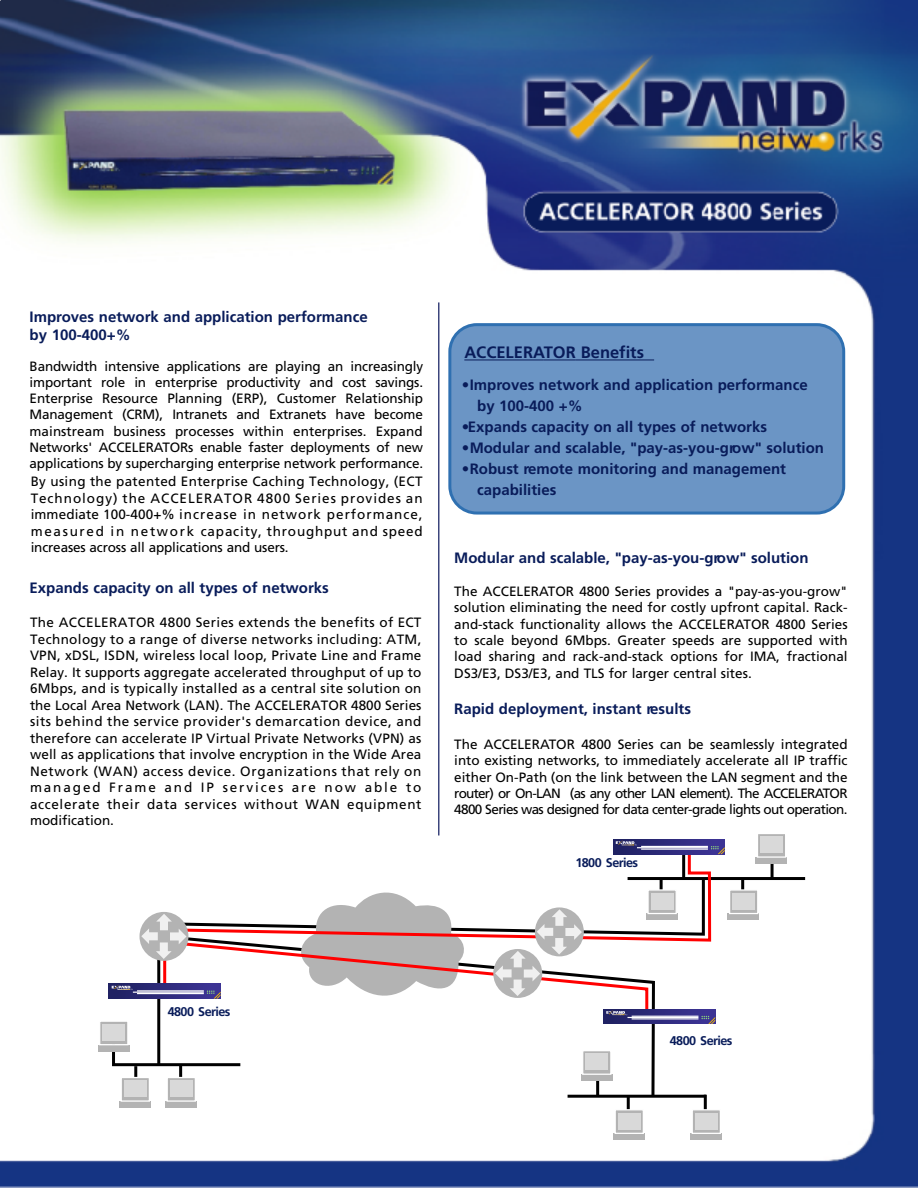
<style>
.page{position:relative;width:918px;height:1188px;background:#fff}
.page>*{position:absolute;margin:0;border:0;box-sizing:border-box;transform-origin:0 0}
.t1{font:700 16.5px "Frutiger";color:#091c5a}
.t2{font:700 15px/21px "Frutiger";color:#091c5a}
.t3{font:13.5px/16.5px "Frutiger";letter-spacing:-.01em;color:#000;text-align:justify}
.t4{font:700 12.6px "Frutiger";letter-spacing:-.045em;color:#091c5a}
</style>
<div class="page">
<img style="left:0;top:0;width:918px;height:1188px">
<div style="left:451px;top:325px;width:392px;height:187px;background:#6b95c5;border-radius:26px"></div>
<div style="left:448px;top:323px;width:397px;height:192px;border:3px solid #2f70b1;border-radius:27px"></div>
<hr style="left:464px;top:360px;width:80px;height:1px;background:#091c5a">
<hr style="left:544px;top:360px;width:32px;height:1px;background:#091c5a">
<hr style="left:576px;top:360px;width:78px;height:1px;background:#091c5a">
<hr style="left:438px;top:302px;width:2px;height:534px;background:#3c457c">
<svg style="left:163px;top:1024px;width:493px;height:74px"></svg>
<hr style="left:771px;top:856px;width:3px;height:22px;background:#000">
<svg style="left:111px;top:1038px;width:132px;height:30px"></svg>
<hr style="left:134px;top:1066px;width:3px;height:16px;background:#000">
<hr style="left:179px;top:1064px;width:3px;height:21px;background:#000">
<div style="left:98px;top:1045px;width:32px;height:6px;background:#b3b3b3"></div>
<div style="left:99px;top:1021px;width:30px;height:24px;background:#b3b3b3;border:1px solid #fff"></div>
<div style="left:103px;top:1024px;width:22px;height:17px;background:#d9d9d9"></div>
<div style="left:119px;top:1101px;width:32px;height:7px;background:#b3b3b3"></div>
<div style="left:121px;top:1077px;width:29px;height:25px;background:#b3b3b3;border:1px solid #fff"></div>
<div style="left:124px;top:1081px;width:23px;height:16px;background:#d9d9d9"></div>
<div style="left:165px;top:1101px;width:32px;height:7px;background:#b3b3b3"></div>
<div style="left:167px;top:1077px;width:29px;height:25px;background:#b3b3b3;border:1px solid #fff"></div>
<div style="left:170px;top:1081px;width:23px;height:16px;background:#d9d9d9"></div>
<hr style="left:157px;top:935px;width:3px;height:129px;background:#000">
<hr style="left:568px;top:1095px;width:138px;height:3px;background:#000">
<hr style="left:627px;top:1096px;width:3px;height:24px;background:#000">
<hr style="left:596px;top:1078px;width:3px;height:19px;background:#000">
<div style="left:581px;top:1074px;width:32px;height:7px;background:#b3b3b3"></div>
<svg style="left:582px;top:1050px;width:30px;height:25px"></svg>
<div style="left:586px;top:1054px;width:22px;height:16px;background:#d9d9d9"></div>
<div style="left:613px;top:1134px;width:32px;height:6px;background:#b3b3b3"></div>
<div style="left:615px;top:1109px;width:29px;height:25px;background:#b3b3b3;border:1px solid #fff"></div>
<div style="left:618px;top:1113px;width:23px;height:16px;background:#d9d9d9"></div>
<hr style="left:704px;top:1095px;width:3px;height:23px;background:#000">
<div style="left:690px;top:1134px;width:32px;height:6px;background:#b3b3b3"></div>
<div style="left:692px;top:1109px;width:29px;height:25px;background:#b3b3b3;border:1px solid #fff"></div>
<div style="left:695px;top:1113px;width:23px;height:16px;background:#d9d9d9"></div>
<hr style="left:741px;top:878px;width:3px;height:24px;background:#000">
<div style="left:727px;top:914px;width:32px;height:6px;background:#b3b3b3"></div>
<div style="left:729px;top:889px;width:29px;height:25px;background:#b3b3b3;border:1px solid #fff"></div>
<div style="left:732px;top:893px;width:23px;height:17px;background:#d9d9d9"></div>
<hr style="left:628px;top:877px;width:177px;height:3px;background:#000">
<div style="left:755px;top:857px;width:32px;height:7px;background:#b3b3b3"></div>
<div style="left:757px;top:833px;width:29px;height:25px;background:#b3b3b3;border:1px solid #fff"></div>
<div style="left:760px;top:837px;width:23px;height:16px;background:#d9d9d9"></div>
<svg style="left:159px;top:848px;width:554px;height:28px"></svg>
<svg style="left:613px;top:839px;width:112px;height:15px"></svg>
<svg style="left:616px;top:840px;width:21px;height:6px"></svg>
<hr style="left:641px;top:846px;width:67px;height:1px;background:#fff">
<hr style="left:637px;top:847px;width:71px;height:1px;background:#fff">
<hr style="left:641px;top:849px;width:67px;height:1px;background:#fff">
<svg style="left:711px;top:846px;width:14px;height:8px"></svg>
<div style="left:109px;top:984px;width:112px;height:15px;background:#232468"></div>
<svg style="left:112px;top:985px;width:21px;height:5px"></svg>
<hr style="left:137px;top:990px;width:67px;height:1px;background:#fff">
<hr style="left:133px;top:992px;width:71px;height:1px;background:#fff">
<hr style="left:137px;top:993px;width:67px;height:1px;background:#fff">
<svg style="left:141px;top:876px;width:574px;height:148px"></svg>
<p class="t2" style="left:30px;top:308px;width:340px;line-height:18px">Improves network and application performance by 100-400+%</p>
<p class="t3" style="left:30px;top:358px;width:395px">Bandwidth intensive applications are playing an increasingly important role in enterprise productivity and cost savings.<br>Enterprise Resource Planning (ERP), Customer Relationship Management (CRM), Intranets and Extranets have become mainstream business processes within enterprises. Expand Networks' ACCELERATORs enable faster deployments of new applications by supercharging enterprise network performance.</p>
<p class="t3" style="left:31px;top:473px;width:393px">By using the patented Enterprise Caching Technology, (ECT Technology) the ACCELERATOR 4800 Series provides an immediate 100-400+% increase in network performance, measured in network capacity, throughput and speed increases across all applications and users.</p>
<p class="t2" style="left:30px;top:578px;width:301px">Expands capacity on all types of networks</p>
<p class="t3" style="left:30px;top:614px;width:393px">The ACCELERATOR 4800 Series extends the benefits of ECT Technology to a range of diverse networks including: ATM, VPN, xDSL, ISDN, wireless local loop, Private Line and Frame Relay. It supports aggregate accelerated throughput of up to 6Mbps, and is typically installed as a central site solution on the Local Area Network (LAN). The ACCELERATOR 4800 Series sits behind the service provider's demarcation device, and therefore can accelerate IP Virtual Private Networks (VPN) as well as applications that involve encryption in the Wide Area Network (WAN) access device. Organizations that rely on managed Frame and IP services are now able to accelerate their data services without WAN equipment modification.</p>
<p class="t1" style="left:464px;top:343px;width:181px">ACCELERATOR Benefits</p>
<p class="t2" style="left:477px;top:374px;width:332px;text-indent:-15px">•Improves network and application performance by 100-400 +%</p>
<p class="t2" style="left:462px;top:416px;width:307px">•Expands capacity on all types of networks</p>
<p class="t2" style="left:462px;top:437px;width:364px">•Modular and scalable, "pay-as-you-grow" solution</p>
<p class="t2" style="left:477px;top:458px;width:310px;text-indent:-15px">•Robust remote monitoring and management capabilities</p>
<p class="t2" style="left:454px;top:547px;width:356px">Modular and scalable, "pay-as-you-grow" solution</p>
<p class="t3" style="left:454px;top:583px;width:395px">The ACCELERATOR 4800 Series provides a "pay-as-you-grow" solution eliminating the need for costly upfront capital. Rack&shy;and-stack functionality allows the ACCELERATOR 4800 Series to scale beyond 6Mbps. Greater speeds are supported with load sharing and rack-and-stack options for IMA, fractional DS3/E3, DS3/E3, and TLS for larger central sites.</p>
<p class="t2" style="left:454px;top:699px;width:238px">Rapid deployment, instant results</p>
<p class="t3" style="left:454px;top:736px;width:395px">The ACCELERATOR 4800 Series can be seamlessly integrated into existing networks, to immediately accelerate all IP traffic either On-Path (on the link between the LAN segment and the router) or On-LAN (as any other LAN element). The ACCELERATOR 4800 Series was designed for data center-grade lights out operation.</p>
<p class="t4" style="left:575px;top:855px;width:64px">1800 Series</p>
<p class="t4" style="left:168px;top:1005px;width:64px">4800 Series</p>
<p class="t4" style="left:670px;top:1034px;width:64px">4800 Series</p>
</div>
